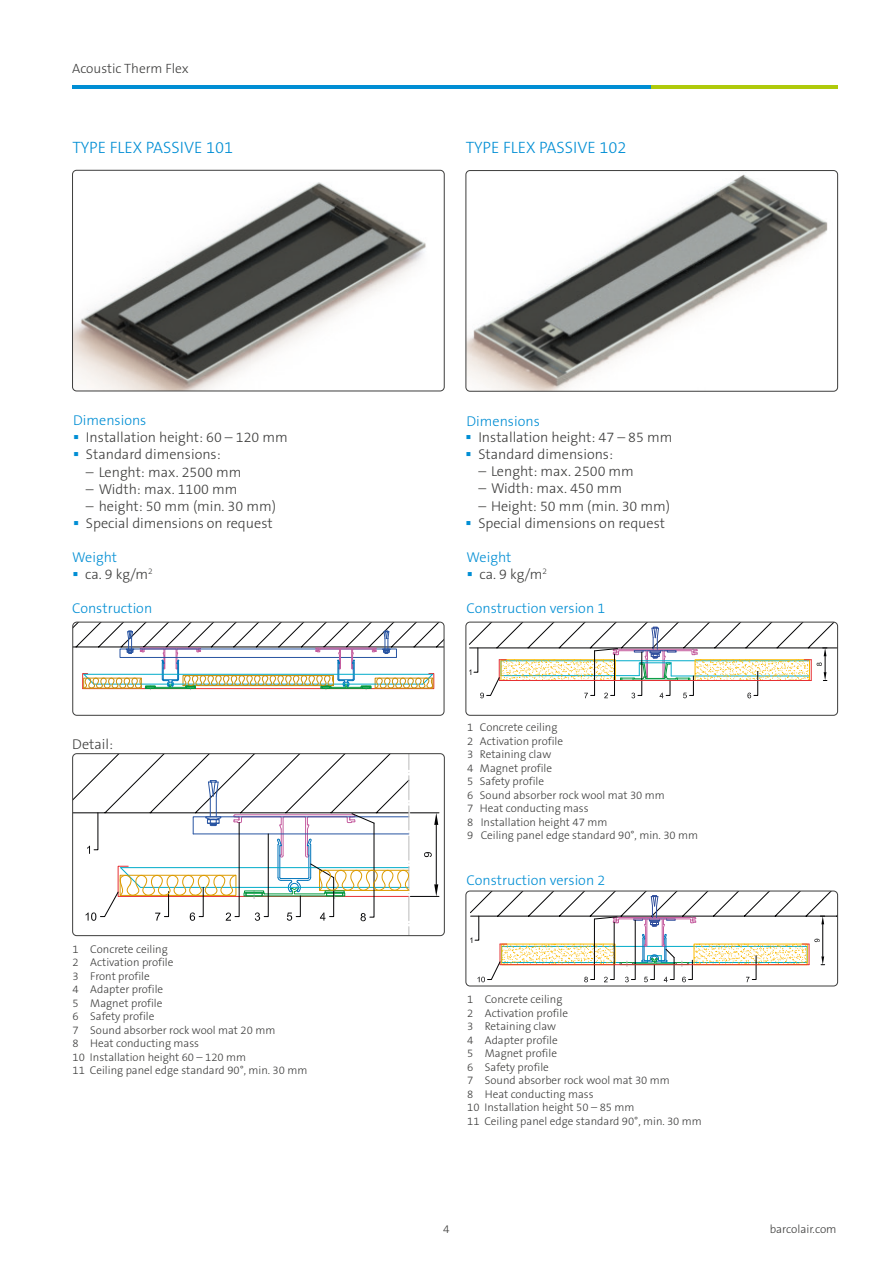
<style>
.page{position:relative;width:893px;height:1263px;background:#fff}
.page>*{position:absolute;margin:0;border:0;box-sizing:border-box;transform-origin:0 0}
.t1{font:300 16.5px "The Sans B W3";color:#008ed4}
.t2{font:300 14.25px/17.1px "The Sans B W3";color:#3d3d3c}
.t3{font:300 14.25px "The Sans B W3";color:#008ed4}
.t4{font:300 13.5px "The Sans B W3";color:#3d3d3c}
.t5{font:300 11.7px "The Sans B W3";color:#3d3d3c}
.t6{font:300 11.25px/13.5px "The Sans B W3";color:#3d3d3c}
.s1{color:#008ed4}
</style>
<div class="page">
<hr style="left:72px;top:85px;width:579px;height:4px;background:#008ed4">
<hr style="left:652px;top:85px;width:186px;height:4px;background:#afca0b">
<svg style="left:73px;top:622px;width:371px;height:68px"></svg>
<div style="left:73px;top:622px;width:371px;height:93px;border:1px solid #3d3d3c;border-radius:4px"></div>
<svg style="left:74px;top:755px;width:365px;height:179px"></svg>
<div style="left:72px;top:753px;width:372px;height:183px;border:1px solid #3d3d3c;border-radius:4px"></div>
<img style="left:73px;top:182px;width:353px;height:209px">
<div style="left:72px;top:170px;width:372px;height:221px;border:1px solid #3d3d3c;border-radius:4px"></div>
<svg style="left:469px;top:622px;width:369px;height:76px"></svg>
<div style="left:466px;top:622px;width:372px;height:93px;border:1px solid #3d3d3c;border-radius:4px"></div>
<img style="left:466px;top:171px;width:362px;height:220px">
<div style="left:466px;top:170px;width:372px;height:221px;border:1px solid #3d3d3c;border-radius:4px"></div>
<svg style="left:470px;top:891px;width:368px;height:91px"></svg>
<div style="left:466px;top:891px;width:372px;height:95px;border:1px solid #3d3d3c;border-radius:4px"></div>
<p class="t4" style="left:72px;top:59px;width:118px">Acoustic Therm Flex</p>
<h1 class="t1" style="left:72px;top:136px;width:162px">TYPE FLEX PASSIVE 101</h1>
<p class="t3" style="left:73px;top:411px;width:75px">Dimensions</p>
<p class="t2" style="left:86px;top:429px;width:203px">Installation height: 60 – 120 mm<br>Standard dimensions:</p>
<p class="t2" style="left:86px;top:463px;width:157px">– Lenght: max. 2500 mm</p>
<p class="t2" style="left:86px;top:480px;width:153px">– Width: max. 1100 mm</p>
<p class="t2" style="left:86px;top:497px;width:192px">– height: 50 mm (min. 30 mm)<br>Special dimensions on request</p>
<h1 class="t1" style="left:466px;top:137px;width:162px">TYPE FLEX PASSIVE 102</h1>
<p class="t3" style="left:466px;top:412px;width:75px">Dimensions</p>
<p class="t2" style="left:478px;top:429px;width:196px">Installation height: 47 – 85 mm<br>Standard dimensions:</p>
<p class="t2" style="left:478px;top:463px;width:157px">– Lenght: max. 2500 mm</p>
<p class="t2" style="left:478px;top:480px;width:145px">– Width: max. 450 mm</p>
<p class="t2" style="left:478px;top:497px;width:193px">– Height: 50 mm (min. 30 mm)<br>Special dimensions on request</p>
<p class="t2" style="left:85px;top:549px;width:69px;text-indent:-13px"><span class="s1">Weight<br></span>ca. 9 kg/m<sup>2</sup></p>
<p class="t2" style="left:479px;top:549px;width:69px;text-indent:-13px"><span class="s1">Weight<br></span>ca. 9 kg/m<sup>2</sup></p>
<p class="t3" style="left:72px;top:599px;width:82px">Construction</p>
<p class="t2" style="left:72px;top:736px;width:42px">Detail:</p>
<p class="t6" style="left:73px;top:942px;width:236px">1 Concrete ceiling<br>2 Activation profile<br>3 Front profile<br>4 Adapter profile<br>5 Magnet profile<br>6 Safety profile<br>7 Sound absorber rock wool mat 20 mm<br>8 Heat conducting mass<br>10 Installation height 60 – 120 mm<br>11 Ceiling panel edge standard 90°, min. 30 mm</p>
<p class="t3" style="left:467px;top:599px;width:140px">Construction version 1</p>
<p class="t6" style="left:467px;top:721px;width:232px">1 Concrete ceiling<br>2 Activation profile<br>3 Retaining claw<br>4 Magnet profile<br>5 Safety profile<br>6 Sound absorber rock wool mat 30 mm<br>7 Heat conducting mass<br>8 Installation height 47 mm<br>9 Ceiling panel edge standard 90°, min. 30 mm</p>
<p class="t3" style="left:467px;top:870px;width:140px">Construction version 2</p>
<p class="t6" style="left:467px;top:992px;width:236px">1 Concrete ceiling<br>2 Activation profile<br>3 Retaining claw<br>4 Adapter profile<br>5 Magnet profile<br>6 Safety profile<br>7 Sound absorber rock wool mat 30 mm<br>8 Heat conducting mass<br>10 Installation height 50 – 85 mm<br>11 Ceiling panel edge standard 90°, min. 30 mm</p>
<p class="t5" style="left:443px;top:1222px;width:8px">4</p>
<p class="t5" style="left:770px;top:1222px;width:68px">barcolair.com</p>
</div>
